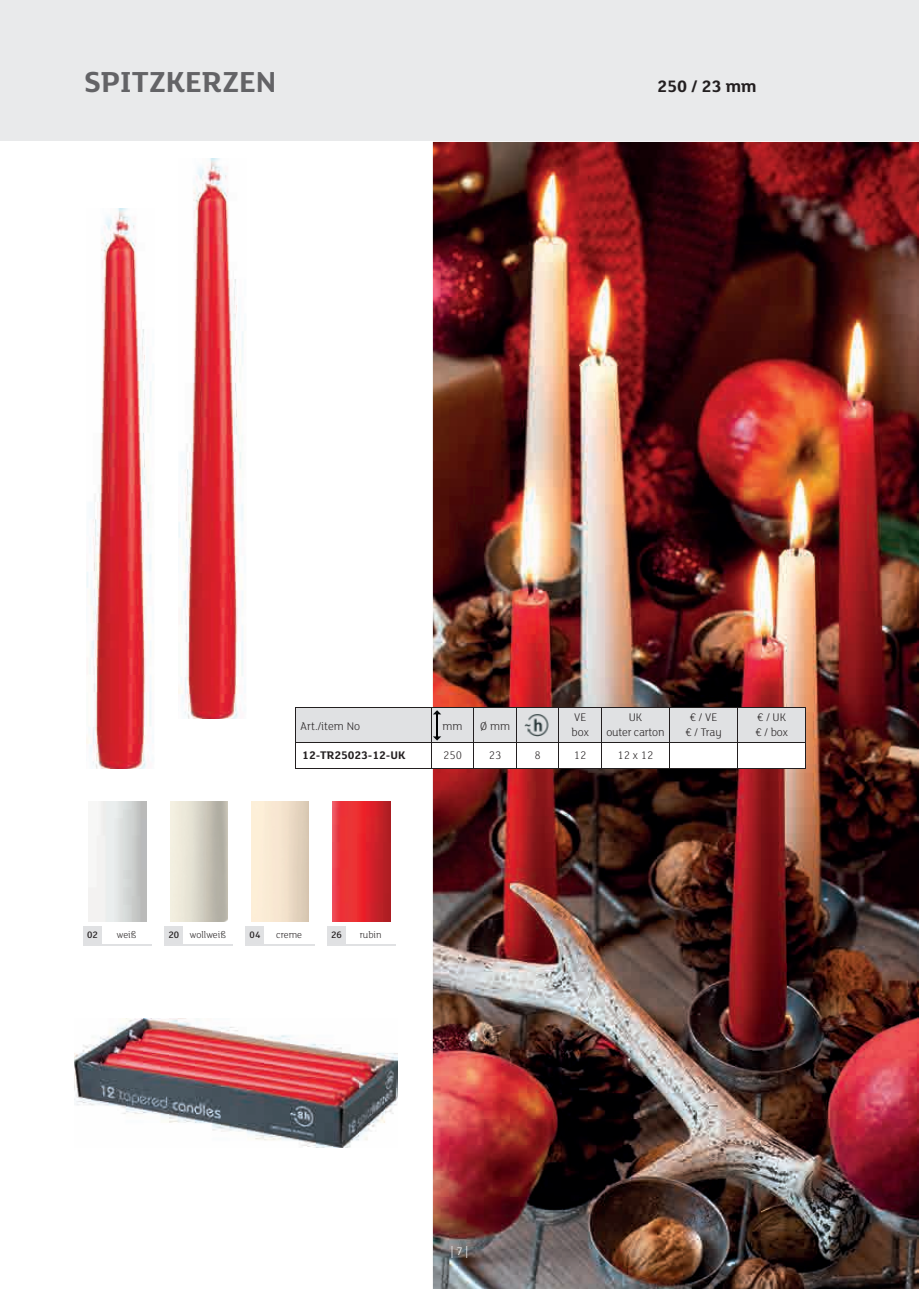
<style>
.page{position:relative;width:919px;height:1289px;background:#fff}
.page>*{position:absolute;margin:0;border:0;box-sizing:border-box;transform-origin:0 0}
.t1{font:700 31.5px "FS Lola";color:#636366}
.t2{font:700 18px "FS Lola";color:#231f20}
.t3{font:300 12px/14.4px "FS Lola";color:#231f20}
.t4{font:700 12px "FS Lola";color:#231f20}
.t5{font:300 12px/14.4px "FS Lola";letter-spacing:-.02em;color:#231f20;text-align:center}
.t6{font:12px "FS Lola";color:#e9eaeb}
.t7{font:300 10.2px "FS Lola";color:#231f20}
.t8{font:500 10.2px "FS Lola";color:#231f20}
.s1{font-weight:500}
</style>
<div class="page">
<img style="left:433px;top:142px;width:485px;height:1146px">
<hr style="left:295px;top:768px;width:136px;height:1px;background:#231f20">
<hr style="left:431px;top:768px;width:43px;height:1px;background:#231f20">
<hr style="left:474px;top:768px;width:42px;height:1px;background:#231f20">
<hr style="left:516px;top:768px;width:43px;height:1px;background:#231f20">
<hr style="left:559px;top:768px;width:42px;height:1px;background:#231f20">
<hr style="left:601px;top:768px;width:68px;height:1px;background:#231f20">
<hr style="left:669px;top:768px;width:68px;height:1px;background:#231f20">
<hr style="left:737px;top:768px;width:68px;height:1px;background:#231f20">
<svg style="left:295px;top:707px;width:511px;height:61px"></svg>
<img style="left:522px;top:714px;width:31px;height:22px">
<div style="left:0;top:0;width:918px;height:140px;background:#e9eaeb"></div>
<img style="left:75px;top:1018px;width:323px;height:129px">
<img style="left:333px;top:801px;width:57px;height:120px">
<div style="left:327px;top:926px;width:18px;height:19px;background:#e0e1e3"></div>
<div style="left:165px;top:926px;width:18px;height:19px;background:#e0e1e3"></div>
<div style="left:83px;top:926px;width:18px;height:19px;background:#e0e1e3"></div>
<div style="left:246px;top:926px;width:18px;height:19px;background:#e0e1e3"></div>
<hr style="left:327px;top:944px;width:69px;height:1px;background:#e0e1e3">
<hr style="left:165px;top:944px;width:68px;height:1px;background:#e0e1e3">
<hr style="left:246px;top:944px;width:68px;height:1px;background:#e0e1e3">
<img style="left:86px;top:208px;width:66px;height:560px">
<img style="left:178px;top:158px;width:66px;height:560px">
<hr style="left:83px;top:944px;width:69px;height:1px;background:#e0e1e3">
<h1 class="t1" style="left:84px;top:60px;width:194px">SPITZKERZEN</h1>
<h2 class="t2" style="left:657px;top:74px;width:101px">250 / 23 mm</h2>
<p class="t3" style="left:300px;top:719px;width:61px">Art./item No</p>
<p class="t3" style="left:442px;top:719px;width:22px">mm</p>
<p class="t3" style="left:480px;top:719px;width:31px">Ø mm</p>
<p class="t3" style="left:571px;top:710px;width:19px">VE box</p>
<p class="t5" style="left:606px;top:710px;width:59px">UK<br>outer carton</p>
<p class="t3" style="left:685px;top:710px;width:38px;text-align:center">€ / VE € / Tray</p>
<p class="t3" style="left:755px;top:710px;width:34px">€ / UK € / box</p>
<p class="t4" style="left:302px;top:746px;width:105px">12-TR25023-12-UK</p>
<p class="t3" style="left:443px;top:747px;width:21px">250</p>
<p class="t3" style="left:489px;top:747px;width:14px">23</p>
<p class="t3" style="left:534px;top:747px;width:8px">8</p>
<p class="t3" style="left:574px;top:747px;width:14px">12</p>
<p class="t3" style="left:617px;top:747px;width:37px">12 x 12</p>
<p class="t8" style="left:87px;top:928px;width:12px">02</p>
<p class="t7" style="left:117px;top:928px;width:21px">weiß</p>
<p class="t7" style="left:168px;top:928px;width:59px"><span class="s1">20</span> wollweiß</p>
<p class="t8" style="left:250px;top:928px;width:12px">04</p>
<p class="t7" style="left:276px;top:928px;width:27px">creme</p>
<p class="t8" style="left:331px;top:928px;width:12px">26</p>
<p class="t7" style="left:359px;top:928px;width:23px">rubin</p>
<p class="t6" style="left:451px;top:1243px;width:19px">| 7 |</p>
</div>
